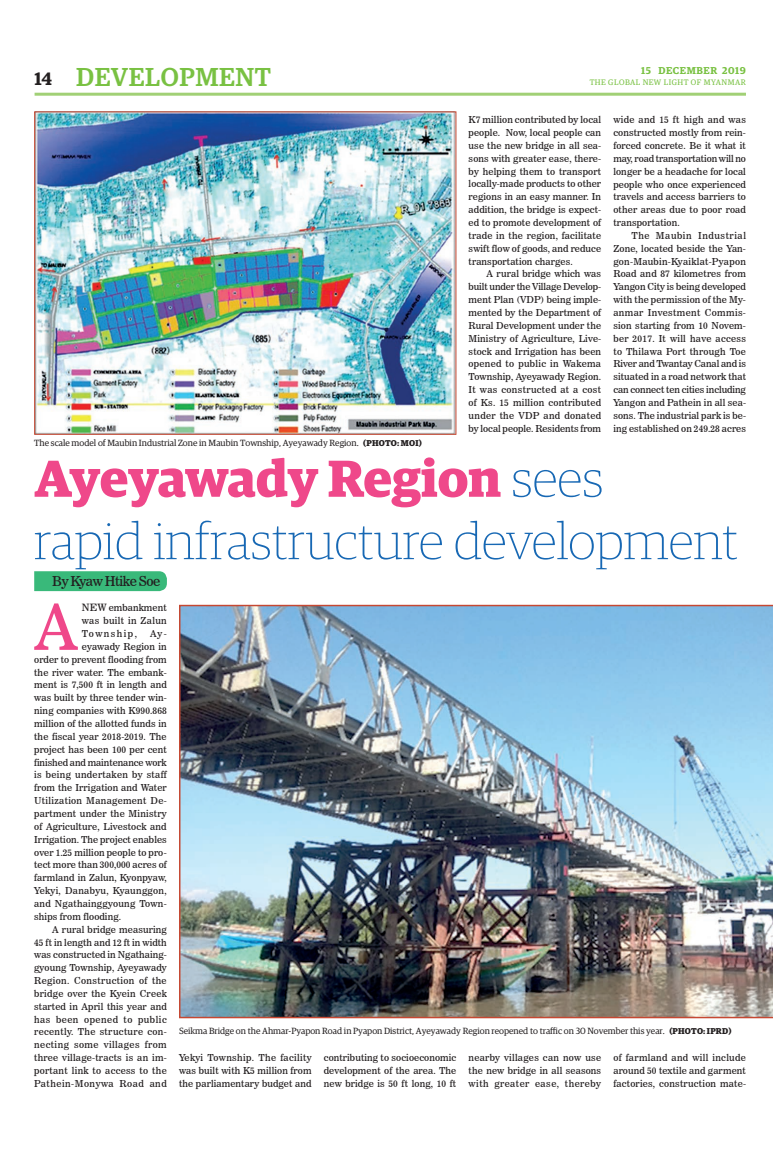
<style>
.page{position:relative;width:773px;height:1152px;background:#fff}
.page>*{position:absolute;margin:0;border:0;box-sizing:border-box;transform-origin:0 0}
.t1{font:62.9px "News 706 BT Roman C";color:#ef488a}
.t2{font:100 52px/62.4px "Guardian Egyp";color:#1768b4}
.t3{font:500 26px "Guardian Egyp";letter-spacing:.02em;color:#79c142}
.t4{font:600 18px "Guardian Egyp";color:#231f20}
.t5{font:13.5px "News 706 BT Roman C";letter-spacing:-.03em;color:#231f20}
.t6{font:600 10px "Guardian Egyp";letter-spacing:.06em;color:#79c142}
.t7{font:9.5px/12.9px "News 706 BT Roman C";letter-spacing:.01em;color:#231f20;text-align:justify}
.t8{font:9.5px "News 706 BT Roman C";letter-spacing:.03em;color:#231f20}
.t9{font:9.5px "News 706 BT Roman C";letter-spacing:.05em;color:#231f20}
.t10{font:9.5px "News 706 BT Roman C";letter-spacing:.035em;color:#231f20}
.t11{font:9.5px "News 706 BT Roman C";letter-spacing:.045em;color:#231f20}
.t12{font:9px "Guardian Egyp";color:#231f20}
.t13{font:8px "Guardian Egyp";letter-spacing:.06em;color:#79c142}
.s1{font-weight:700;font-size:8.5px}
.s2{font-weight:700;color:#ef488a}
.s3{font-size:10px}
</style>
<div class="page">
<hr style="left:35px;top:93px;width:711px;height:3px;background:#a1d076">
<svg style="left:34px;top:571px;width:133px;height:20px;background:#3dba7d"></svg>
<img style="left:36px;top:113px;width:418px;height:320px">
<div style="left:34px;top:111px;width:422px;height:324px;border:1px solid #c64832"></div>
<img style="left:179px;top:605px;width:594px;height:413px">
<h3 class="t4" style="left:35px;top:65px;width:19px">14</h3>
<p class="t6" style="left:641px;top:63px;width:106px">15 DECEMBER 2019</p>
<h3 class="t3" style="left:76px;top:59px;width:196px">DEVELOPMENT</h3>
<p class="t13" style="left:589px;top:77px;width:158px">THE GLOBAL NEW LIGHT OF MYANMAR</p>
<p class="t7" style="left:468px;top:113px;width:134px">K7 million contributed by local people. Now, local people can use the new bridge in all sea&shy;sons with greater ease, there&shy;by helping them to transport locally-made products to other regions in an easy manner. In addition, the bridge is expect&shy;ed to promote development of trade in the region, facilitate swift flow of goods, and reduce transportation charges.</p>
<p class="t7" style="left:468px;top:268px;width:134px;text-indent:18px">A rural bridge which was built under the Village Develop&shy;ment Plan (VDP) being imple&shy;mented by the Department of Rural Development under the Ministry of Agriculture, Live&shy;stock and Irrigation has been opened to public in Wakema Township, Ayeyawady Region.<br>It was constructed at a cost of Ks. 15 million contributed under the VDP and donated by local people. Residents from</p>
<p class="t7" style="left:613px;top:113px;width:134px">wide and 15 ft high and was constructed mostly from rein&shy;forced concrete. Be it what it may, road transportation will no longer be a headache for local people who once experienced travels and access barriers to other areas due to poor road transportation.</p>
<p class="t7" style="left:613px;top:229px;width:134px;text-indent:18px">The Maubin Industrial Zone, located beside the Yan&shy;gon-Maubin-Kyaiklat-Pyapon Road and 87 kilometres from Yangon City is being developed with the permission of the My&shy;anmar Investment Commis&shy;sion starting from 10 Novem&shy;ber 2017. It will have access to Thilawa Port through Toe River and Twantay Canal and is situated in a road network that can connect ten cities including Yangon and Pathein in all sea&shy;sons. The industrial park is be&shy;ing established on 249.28 acres</p>
<p class="t12" style="left:34px;top:437px;width:389px">The scale model of Maubin Industrial Zone in Maubin Township, Ayeyawady Region. <span class="s1">(PHOTO: MOI)</span></p>
<h2 class="t2" style="left:34px;top:445px;width:705px"><span class="s2">Ayeyawady Region</span> sees<br>rapid infrastructure development</h2>
<h1 class="t1" style="left:34px;top:589px;width:45px">A</h1>
<p class="t7" style="left:82px;top:601px;width:86px"><span class="s3">NEW</span> embankment was built in Zalun Township,</p>
<h3 class="t5" style="left:52px;top:573px;width:110px">By Kyaw Htike Soe</h3>
<p class="t7" style="left:150px;top:627px;width:18px">Ay-</p>
<p class="t7" style="left:82px;top:640px;width:86px">eyawady Region in</p>
<p class="t7" style="left:34px;top:653px;width:134px">order to prevent flooding from</p>
<p class="t7" style="left:34px;top:666px;width:134px">the river water. The embank-</p>
<p class="t7" style="left:34px;top:679px;width:134px">ment is 7,500 ft in length and</p>
<p class="t7" style="left:34px;top:691px;width:134px">was built by three tender win-</p>
<p class="t7" style="left:34px;top:704px;width:134px">ning companies with K990.868</p>
<p class="t7" style="left:34px;top:717px;width:134px">million of the allotted funds in</p>
<p class="t7" style="left:34px;top:730px;width:134px">the fiscal year 2018-2019. The</p>
<p class="t7" style="left:34px;top:743px;width:134px">project has been 100 per cent</p>
<p class="t7" style="left:34px;top:756px;width:134px">finished and maintenance work</p>
<p class="t8" style="left:34px;top:769px;width:134px">is being undertaken by staff</p>
<p class="t7" style="left:34px;top:781px;width:134px">from the Irrigation and Water</p>
<p class="t8" style="left:34px;top:795px;width:134px">Utilization Management De-</p>
<p class="t7" style="left:34px;top:807px;width:134px">partment under the Ministry</p>
<p class="t7" style="left:34px;top:820px;width:134px">of Agriculture, Livestock and</p>
<p class="t7" style="left:34px;top:833px;width:134px">Irrigation. The project enables</p>
<p class="t7" style="left:34px;top:846px;width:134px">over 1.25 million people to pro-</p>
<p class="t7" style="left:34px;top:858px;width:134px">tect more than 300,000 acres of</p>
<p class="t7" style="left:34px;top:871px;width:134px">farmland in Zalun, Kyonpyaw,</p>
<p class="t8" style="left:34px;top:885px;width:134px">Yekyi, Danabyu, Kyaunggon,</p>
<p class="t7" style="left:34px;top:897px;width:134px">and Ngathainggyoung Town-</p>
<p class="t7" style="left:34px;top:910px;width:88px">ships from flooding.</p>
<p class="t7" style="left:52px;top:923px;width:116px">A rural bridge measuring</p>
<p class="t7" style="left:34px;top:936px;width:134px">45 ft in length and 12 ft in width</p>
<p class="t7" style="left:34px;top:948px;width:134px">was constructed in Ngathaing-</p>
<p class="t7" style="left:34px;top:961px;width:134px">gyoung Township, Ayeyawady</p>
<p class="t10" style="left:34px;top:975px;width:134px">Region. Construction of the</p>
<p class="t7" style="left:34px;top:987px;width:134px">bridge over the Kyein Creek</p>
<p class="t7" style="left:34px;top:1000px;width:134px">started in April this year and</p>
<p class="t9" style="left:34px;top:1014px;width:134px">has been opened to public</p>
<p class="t8" style="left:34px;top:1026px;width:134px">recently. The structure con-</p>
<p class="t11" style="left:34px;top:1039px;width:134px">necting some villages from</p>
<p class="t7" style="left:34px;top:1051px;width:134px">three village-tracts is an im-</p>
<p class="t7" style="left:34px;top:1064px;width:134px">portant link to access to the</p>
<p class="t9" style="left:34px;top:1078px;width:134px">Pathein-Monywa Road and</p>
<p class="t12" style="left:179px;top:1025px;width:554px">Seikma Bridge on the Ahmar-Pyapon Road in Pyapon District, Ayeyawady Region reopened to traffic on 30 November this year. <span class="s1">(PHOTO: IPRD)</span></p>
<p class="t7" style="left:179px;top:1051px;width:134px">Yekyi Township. The facility was built with K5 million from the parliamentary budget and</p>
<p class="t7" style="left:324px;top:1051px;width:134px">contributing to socioeconomic development of the area. The new bridge is 50 ft long, 10 ft</p>
<p class="t7" style="left:468px;top:1051px;width:134px">nearby villages can now use the new bridge in all seasons with greater ease, thereby</p>
<p class="t7" style="left:613px;top:1052px;width:134px">of farmland and will include around 50 textile and garment factories, construction mate-</p>
</div>
